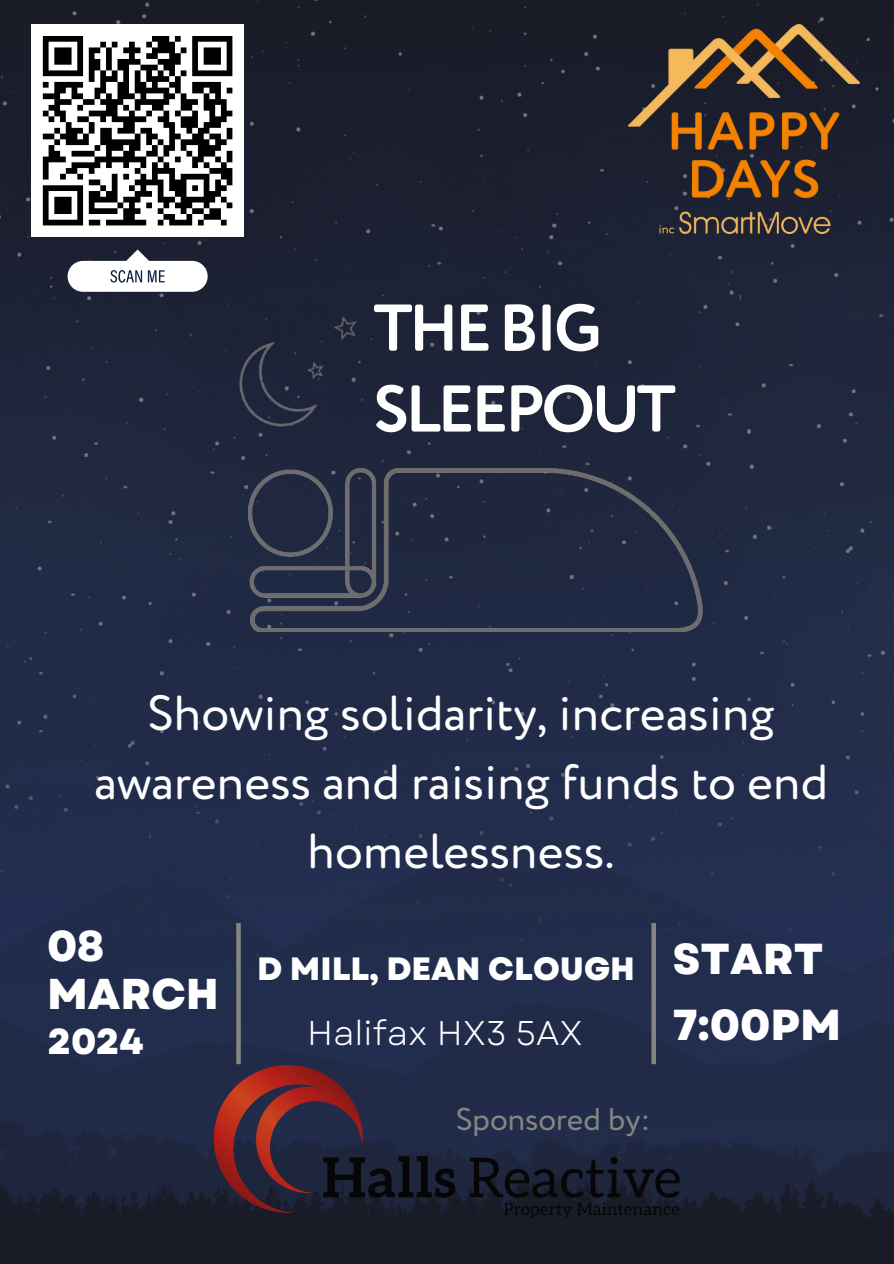
<style>
.page{position:relative;width:894px;height:1264px;background:#fff}
.page>*{position:absolute;margin:0;border:0;box-sizing:border-box;transform-origin:0 0}
.t1{font:700 66px/80.8px "Circe Rounded";letter-spacing:-.06em;color:#fff}
.t2{font:49.5px/68.7px "Circe Rounded";color:#fff;text-align:center}
.t3{font:800 43.2px "Garet";color:#fff}
.t4{font:800 43.05px/47.4px "Garet";color:#fff}
.t5{font:800 36px "Garet";color:#fff}
.t6{font:34.2px "Garet";color:#fff}
.t7{font:800 32.25px "Garet";color:#fff}
.t8{font:31.5px "Circe Rounded";color:#868681}
</style>
<div class="page">
<img style="left:0;top:0;width:893px;height:1263px">
<img style="left:248px;top:454px;width:454px;height:177px">
<div style="left:220px;top:314px;width:162px;height:140px;background:#1e2439"></div>
<img style="left:628px;top:24px;width:230px;height:210px">
<div style="left:236px;top:923px;width:5px;height:141px;background:#868681"></div>
<svg style="left:651px;top:923px;width:4px;height:141px"></svg>
<div style="left:31px;top:24px;width:213px;height:213px;background:#fff"></div>
<svg style="left:42px;top:36px;width:191px;height:190px"></svg>
<div style="left:68px;top:261px;width:139px;height:31px;background:#fff;border-radius:15px"></div>
<svg style="left:110px;top:270px;width:32px;height:12px"></svg>
<svg style="left:148px;top:270px;width:17px;height:12px"></svg>
<svg style="left:469px;top:1156px;width:210px;height:61px"></svg>
<svg style="left:214px;top:1065px;width:241px;height:147px"></svg>
<p class="t1" style="left:373px;top:292px;width:304px">THEBIG<br>SLEEPOUT</p>
<h4 class="t2" style="left:94px;top:682px;width:735px">Showing solidarity, increasing awareness and raising funds to end homelessness.</h4>
<p class="t4" style="left:47px;top:922px;width:173px">08<br>MARCH</p>
<h1 class="t5" style="left:48px;top:1015px;width:97px">2024</h1>
<h2 class="t7" style="left:257px;top:945px;width:379px">D MILL, DEAN CLOUGH</h2>
<h3 class="t6" style="left:307px;top:1007px;width:277px">Halifax HX3 5AX</h3>
<h6 class="t8" style="left:456px;top:1105px;width:196px">Sponsored by:</h6>
<p class="t3" style="left:672px;top:927px;width:152px">START</p>
<p class="t3" style="left:672px;top:993px;width:170px">7:00PM</p>
</div>
